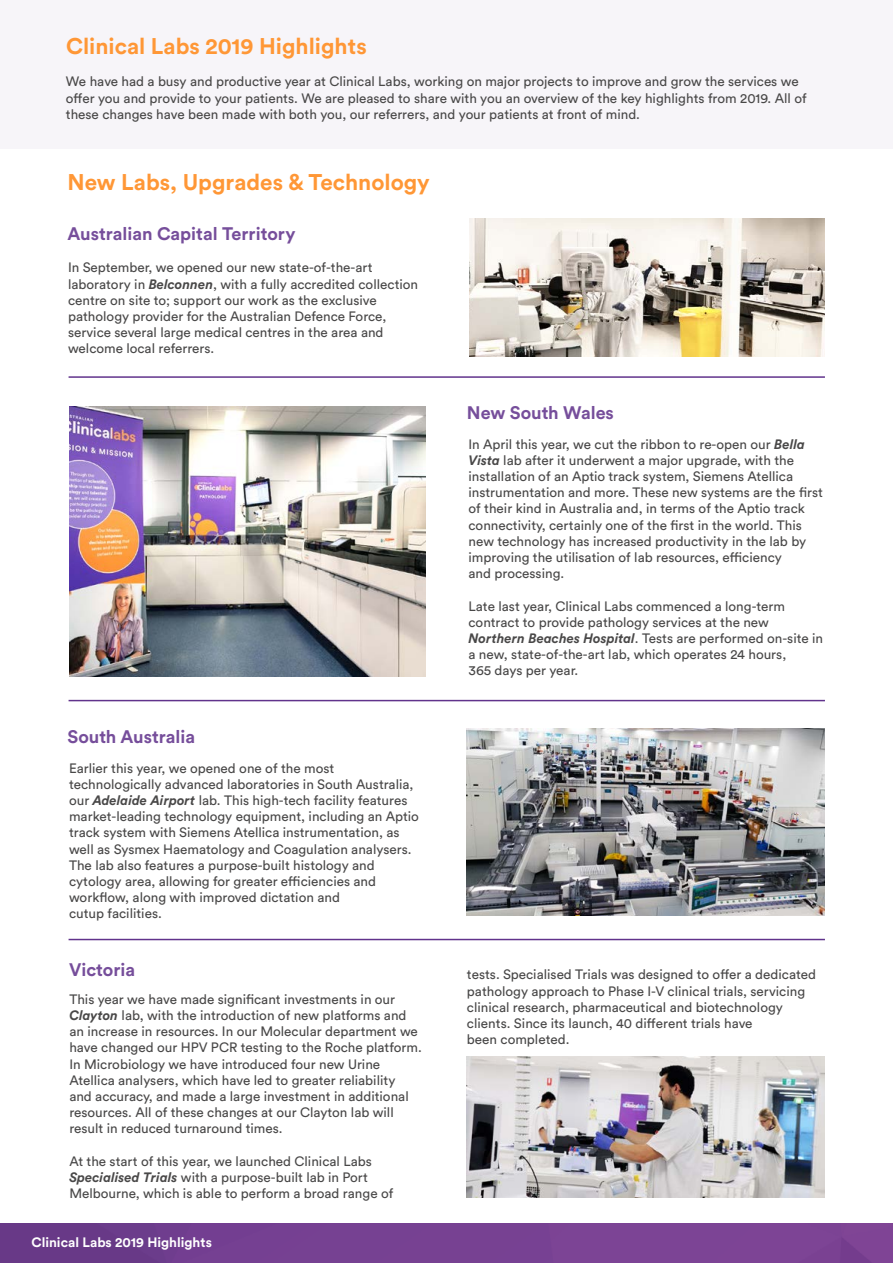
<style>
.page{position:relative;width:893px;height:1263px;background:#fff}
.page>*{position:absolute;margin:0;border:0;box-sizing:border-box;transform-origin:0 0}
.t1{font:700 22.5px "Circular Std";color:#ff9736}
.t2{font:700 18px "Circular Std";color:#764e9b}
.t3{font:13.5px/16.2px "Circular Std";color:#494848}
.t4{font:700 13.5px "Circular Std";color:#fff}
.s1{font-weight:700;font-style:italic}
</style>
<div class="page">
<img style="left:0;top:1223px;width:893px;height:40px">
<div style="left:0;top:0;width:893px;height:148px;background:#f7f5f9"></div>
<hr style="left:892px;top:350px;width:1px;height:143px;background:#61338c">
<img style="left:470px;top:219px;width:355px;height:137px">
<img style="left:467px;top:729px;width:358px;height:186px">
<img style="left:70px;top:407px;width:356px;height:270px">
<hr style="left:69px;top:376px;width:756px;height:2px;background:#61338c">
<hr style="left:69px;top:700px;width:756px;height:1px;background:#61338c">
<hr style="left:69px;top:939px;width:756px;height:1px;background:#61338c">
<img style="left:467px;top:1057px;width:358px;height:141px">
<h1 class="t1" style="left:66px;top:32px;width:302px">Clinical Labs 2019 Highlights</h1>
<p class="t3" style="left:66px;top:73px;width:742px">We have had a busy and productive year at Clinical Labs, working on major projects to improve and grow the services we offer you and provide to your patients. We are pleased to share with you an overview of the key highlights from 2019. All of these changes have been made with both you, our referrers, and your patients at front of mind.</p>
<h1 class="t1" style="left:68px;top:168px;width:364px">New Labs, Upgrades &amp; Technology</h1>
<h2 class="t2" style="left:68px;top:222px;width:229px">Australian Capital Territory</h2>
<p class="t3" style="left:68px;top:259px;width:352px">In September, we opened our new state-of-the-art laboratory in <span class="s1">Belconnen</span>, with a fully accredited collection centre on site to; support our work as the exclusive pathology provider for the Australian Defence Force, service several large medical centres in the area and welcome local referrers.</p>
<h2 class="t2" style="left:68px;top:725px;width:129px">South Australia</h2>
<p class="t3" style="left:69px;top:760px;width:351px">Earlier this year, we opened one of the most technologically advanced laboratories in South Australia, our <span class="s1">Adelaide Airport</span> lab. This high-tech facility features market-leading technology equipment, including an Aptio track system with Siemens Atellica instrumentation, as well as Sysmex Haematology and Coagulation analysers.<br>The lab also features a purpose-built histology and cytology area, allowing for greater efficiencies and workflow, along with improved dictation and<br>cutup facilities.</p>
<h2 class="t2" style="left:69px;top:958px;width:68px">Victoria</h2>
<p class="t3" style="left:69px;top:991px;width:354px">This year we have made significant investments in our <span class="s1">Clayton</span> lab, with the introduction of new platforms and an increase in resources. In our Molecular department we have changed our HPV PCR testing to the Roche platform.<br>In Microbiology we have introduced four new Urine Atellica analysers, which have led to greater reliability<br>and accuracy, and made a large investment in additional resources. All of these changes at our Clayton lab will result in reduced turnaround times.</p>
<p class="t3" style="left:69px;top:1153px;width:326px">At the start of this year, we launched Clinical Labs<br><span class="s1">Specialised Trials</span> with a purpose-built lab in Port<br>Melbourne, which is able to perform a broad range of</p>
<p class="t4" style="left:31px;top:1234px;width:182px">Clinical Labs 2019 Highlights</p>
<h2 class="t2" style="left:467px;top:401px;width:148px">New South Wales</h2>
<p class="t3" style="left:468px;top:435px;width:356px">In April this year, we cut the ribbon to re-open our <span class="s1">Bella Vista</span> lab after it underwent a major upgrade, with the installation of an Aptio track system, Siemens Atellica instrumentation and more. These new systems are the first of their kind in Australia and, in terms of the Aptio track connectivity, certainly one of the first in the world. This new technology has increased productivity in the lab by improving the utilisation of lab resources, efficiency<br>and processing.</p>
<p class="t3" style="left:468px;top:597px;width:356px">Late last year, Clinical Labs commenced a long-term contract to provide pathology services at the new <span class="s1">Northern Beaches Hospital</span>. Tests are performed on-site in a new, state-of-the-art lab, which operates 24 hours,<br>365 days per year.</p>
<p class="t3" style="left:467px;top:966px;width:351px">tests. Specialised Trials was designed to offer a dedicated pathology approach to Phase I-V clinical trials, servicing clinical research, pharmaceutical and biotechnology clients. Since its launch, 40 different trials have<br>been completed.</p>
</div>
